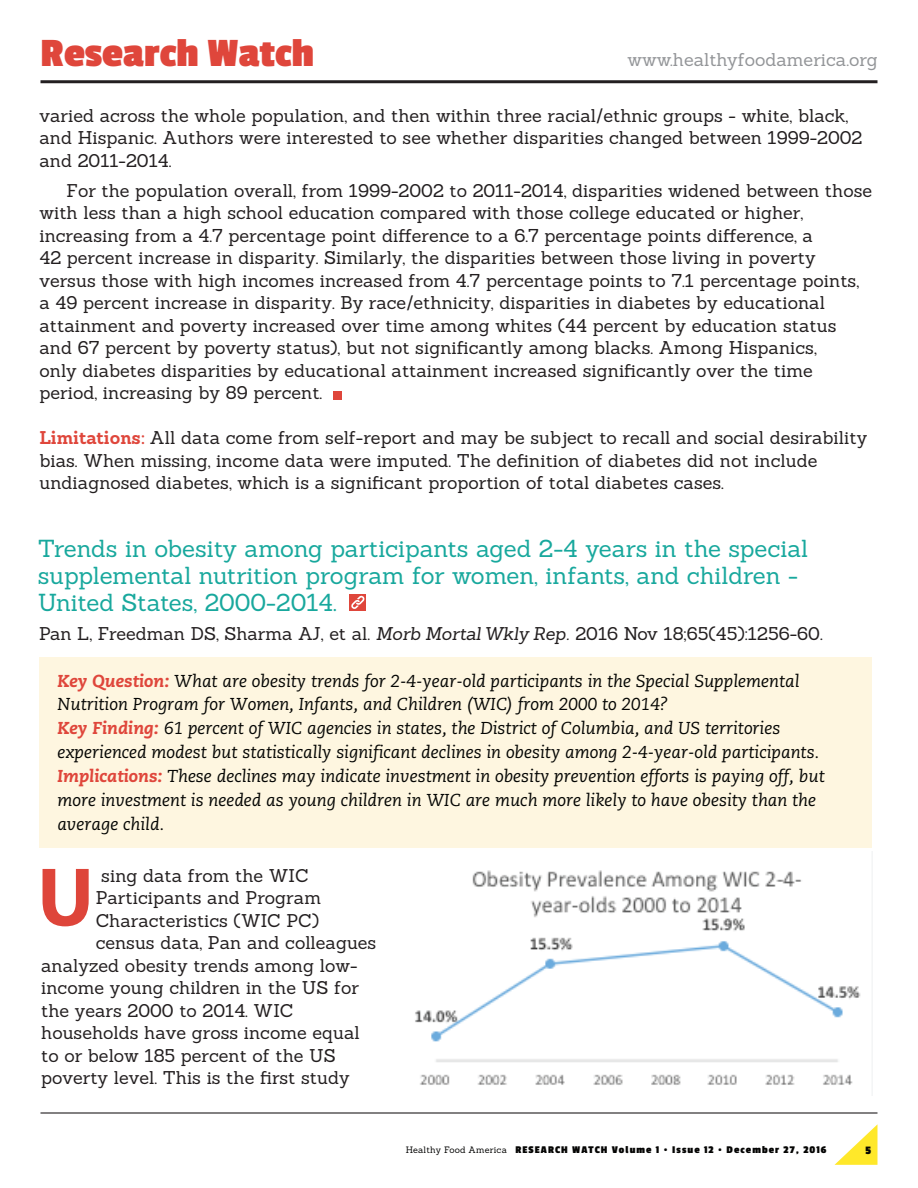
<style>
.page{position:relative;width:918px;height:1188px;background:#fff}
.page>*{position:absolute;margin:0;border:0;box-sizing:border-box;transform-origin:0 0}
.t1{font:700 83.85px "Myriad Pro";color:#de453a}
.t2{font:700 42px "Passion One";color:#df463b}
.t3{font:24px/27px "Sanchez";letter-spacing:-.005em;color:#18a89d}
.t4{font:18px/22.5px "Sanchez";color:#231f20}
.t5{font:18px "Sanchez";color:#939598}
.t6{font:italic 17.25px/24px "Caecilia";color:#040503}
.t7{font:700 12px "Passion One";color:#050504}
.t8{font:700 10.8px "Passion One";letter-spacing:.1em;color:#050504}
.s1{font-weight:700;color:#df463b}
.s2{font-style:italic}
.s3{font-weight:800;color:#df463b}
.s4{font-family:"Sanchez";font-weight:400;font-size:9px}
</style>
<div class="page">
<hr style="left:40px;top:1112px;width:838px;height:2px;background:#231f20">
<svg style="left:835px;top:1124px;width:43px;height:41px"></svg>
<hr style="left:41px;top:80px;width:837px;height:3px;background:#231f20">
<div style="left:334px;top:392px;width:8px;height:8px;background:#df463b"></div>
<div style="left:39px;top:658px;width:833px;height:190px;background:#fef6e0"></div>
<div style="left:350px;top:594px;width:16px;height:17px;background:#df463b"></div>
<svg style="left:351px;top:596px;width:14px;height:13px"></svg>
<img style="left:415px;top:851px;width:458px;height:244px">
<h2 class="t2" style="left:40px;top:31px;width:276px">Research Watch</h2>
<p class="t5" style="left:628px;top:48px;width:252px">www.healthyfoodamerica.org</p>
<p class="t4" style="left:39px;top:104px;width:824px">varied across the whole population, and then within three racial/ethnic groups - white, black, and Hispanic. Authors were interested to see whether disparities changed between 1999-2002 and 2011-2014.</p>
<p class="t4" style="left:39px;top:179px;width:834px;text-indent:27px">For the population overall, from 1999-2002 to 2011-2014, disparities widened between those with less than a high school education compared with those college educated or higher, increasing from a 4.7 percentage point difference to a 6.7 percentage points difference, a<br>42 percent increase in disparity. Similarly, the disparities between those living in poverty versus those with high incomes increased from 4.7 percentage points to 7.1 percentage points, a 49 percent increase in disparity. By race/ethnicity, disparities in diabetes by educational attainment and poverty increased over time among whites (44 percent by education status and 67 percent by poverty status), but not significantly among blacks. Among Hispanics,<br>only diabetes disparities by educational attainment increased significantly over the time period, increasing by 89 percent.</p>
<p class="t4" style="left:39px;top:426px;width:829px"><span class="s1">Limitations:</span> All data come from self-report and may be subject to recall and social desirability bias. When missing, income data were imputed. The definition of diabetes did not include undiagnosed diabetes, which is a significant proportion of total diabetes cases.</p>
<h3 class="t3" style="left:38px;top:535px;width:772px">Trends in obesity among participants aged 2-4 years in the special supplemental nutrition program for women, infants, and children -<br>United States, 2000-2014.</h3>
<p class="t4" style="left:39px;top:622px;width:785px">Pan L, Freedman DS, Sharma AJ, et al. <span class="s2">Morb Mortal Wkly Rep.</span> 2016 Nov 18;65(45):1256-60.</p>
<p class="t6" style="left:57px;top:669px;width:769px"><span class="s3">Key Question:</span> What are obesity trends for 2-4-year-old participants in the Special Supplemental Nutrition Program for Women, Infants, and Children (WIC) from 2000 to 2014?<br><span class="s3">Key Finding:</span> 61 percent of WIC agencies in states, the District of Columbia, and US territories experienced modest but statistically significant declines in obesity among 2-4-year-old participants.<br><span class="s3">Implications:</span> These declines may indicate investment in obesity prevention efforts is paying off, but more investment is needed as young children in WIC are much more likely to have obesity than the average child.</p>
<p class="t4" style="left:101px;top:864px;width:209px">sing data from the WIC</p>
<p class="t4" style="left:96px;top:886px;width:227px">Participants and Program</p>
<p class="t4" style="left:96px;top:909px;width:225px">Characteristics (WIC PC)</p>
<p class="t4" style="left:96px;top:931px;width:282px">census data, Pan and colleagues</p>
<p class="t4" style="left:41px;top:954px;width:318px">analyzed obesity trends among low-</p>
<p class="t4" style="left:41px;top:976px;width:319px">income young children in the US for</p>
<p class="t4" style="left:41px;top:999px;width:254px">the years 2000 to 2014. WIC</p>
<p class="t4" style="left:41px;top:1021px;width:320px">households have gross income equal</p>
<p class="t4" style="left:41px;top:1044px;width:296px">to or below 185 percent of the US</p>
<p class="t4" style="left:41px;top:1066px;width:310px">poverty level. This is the first study</p>
<h1 class="t1" style="left:37px;top:843px;width:59px">U</h1>
<p class="t8" style="left:406px;top:1144px;width:422px"><span class="s4">Healthy Food America</span> RESEARCH WATCH Volume 1 • Issue 12 • December 27, 2016</p>
<p class="t7" style="left:865px;top:1144px;width:7px">5</p>
</div>
